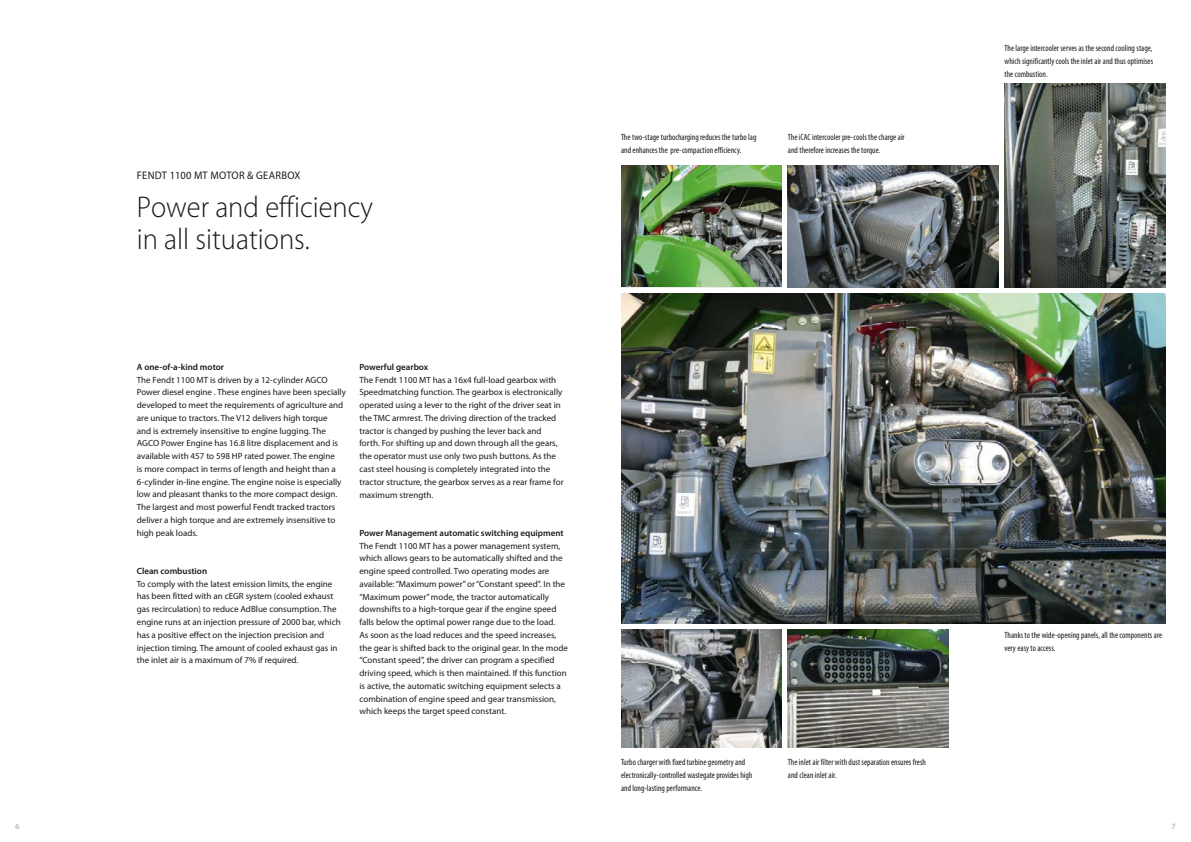
<style>
.page{position:relative;width:1191px;height:842px;background:#fff}
.page>*{position:absolute;margin:0;border:0;box-sizing:border-box;transform-origin:0 0}
.t1{font:300 30px/32px "Myriad Pro";color:#1a1a18;scale:.95 1}
.t2{font:11px "Myriad Pro";letter-spacing:.03em;color:#1a1a18;scale:.95 1}
.t3{font:9px/12.8px "Myriad Pro";color:#1a1a18}
.t4{font:condensed 9px/12.8px "Myriad Pro";letter-spacing:.005em;color:#1a1a18;scale:.95 1}
.t5{font:600 9px "Myriad Pro";color:#1a1a18}
.t6{font:8px "Myriad Pro";color:#9f9f9e}
</style>
<div class="page">
<img style="left:621px;top:293px;width:544px;height:330px">
<img style="left:621px;top:629px;width:161px;height:118px">
<img style="left:621px;top:166px;width:161px;height:121px">
<img style="left:1004px;top:84px;width:161px;height:204px">
<img style="left:788px;top:166px;width:210px;height:122px">
<img style="left:788px;top:629px;width:161px;height:118px">
<p class="t6" style="left:15px;top:822px;width:6px">6</p>
<p class="t2" style="left:137px;top:168px;width:174px">FENDT 1100 MT MOTOR &amp; GEARBOX</p>
<h1 class="t1" style="left:137px;top:191px;width:250px">Power and efficiency in all situations.</h1>
<p class="t5" style="left:137px;top:361px;width:89px">A one-of-a-kind motor</p>
<p class="t3" style="left:137px;top:373px;width:211px">The Fendt 1100 MT is driven by a 12-cylinder AGCO Power diesel engine . These engines have been specially developed to meet the requirements of agriculture and are unique to tractors. The V12 delivers high torque<br>and is extremely insensitive to engine lugging. The AGCO Power Engine has 16.8 litre displacement and is available with 457 to 598 HP rated power. The engine<br>is more compact in terms of length and height than a 6-cylinder in-line engine. The engine noise is especially low and pleasant thanks to the more compact design.<br>The largest and most powerful Fendt tracked tractors deliver a high torque and are extremely insensitive to high peak loads.</p>
<p class="t5" style="left:137px;top:565px;width:72px">Clean combustion</p>
<p class="t3" style="left:137px;top:577px;width:205px">To comply with the latest emission limits, the engine has been fitted with an cEGR system (cooled exhaust gas recirculation) to reduce AdBlue consumption. The engine runs at an injection pressure of 2000 bar, which has a positive effect on the injection precision and injection timing. The amount of cooled exhaust gas in the inlet air is a maximum of 7% if required.</p>
<p class="t5" style="left:359px;top:361px;width:70px">Powerful gearbox</p>
<p class="t3" style="left:359px;top:373px;width:206px">The Fendt 1100 MT has a 16x4 full-load gearbox with Speedmatching function. The gearbox is electronically operated using a lever to the right of the driver seat in the TMC armrest. The driving direction of the tracked tractor is changed by pushing the lever back and forth. For shifting up and down through all the gears, the operator must use only two push buttons. As the cast steel housing is completely integrated into the tractor structure, the gearbox serves as a rear frame for maximum strength.</p>
<p class="t5" style="left:359px;top:527px;width:206px">Power Management automatic switching equipment</p>
<p class="t3" style="left:359px;top:539px;width:210px">The Fendt 1100 MT has a power management system, which allows gears to be automatically shifted and the engine speed controlled. Two operating modes are available: “Maximum power” or “Constant speed”. In the “Maximum power” mode, the tractor automatically downshifts to a high-torque gear if the engine speed falls below the optimal power range due to the load.<br>As soon as the load reduces and the speed increases, the gear is shifted back to the original gear. In the mode “Constant speed”, the driver can program a specified driving speed, which is then maintained. If this function is active, the automatic switching equipment selects a combination of engine speed and gear transmission, which keeps the target speed constant.</p>
<p class="t4" style="left:621px;top:131px;width:144px">The two-stage turbocharging reduces the turbo lag and enhances the pre-compaction efficiency.</p>
<p class="t4" style="left:788px;top:131px;width:124px">The iCAC intercooler pre-cools the charge air and therefore increases the torque.</p>
<p class="t4" style="left:621px;top:756px;width:140px">Turbo charger with fixed turbine geometry and electronically-controlled wastegate provides high and long-lasting performance.</p>
<p class="t4" style="left:788px;top:756px;width:147px">The inlet air filter with dust separation ensures fresh and clean inlet air.</p>
<p class="t4" style="left:1004px;top:42px;width:158px;text-align:justify">The large intercooler serves as the second cooling stage, which significantly cools the inlet air and thus optimises the combustion.</p>
<p class="t4" style="left:1004px;top:628px;width:167px">Thanks to the wide-opening panels, all the components are very easy to access.</p>
<p class="t6" style="left:1171px;top:822px;width:6px">7</p>
</div>
